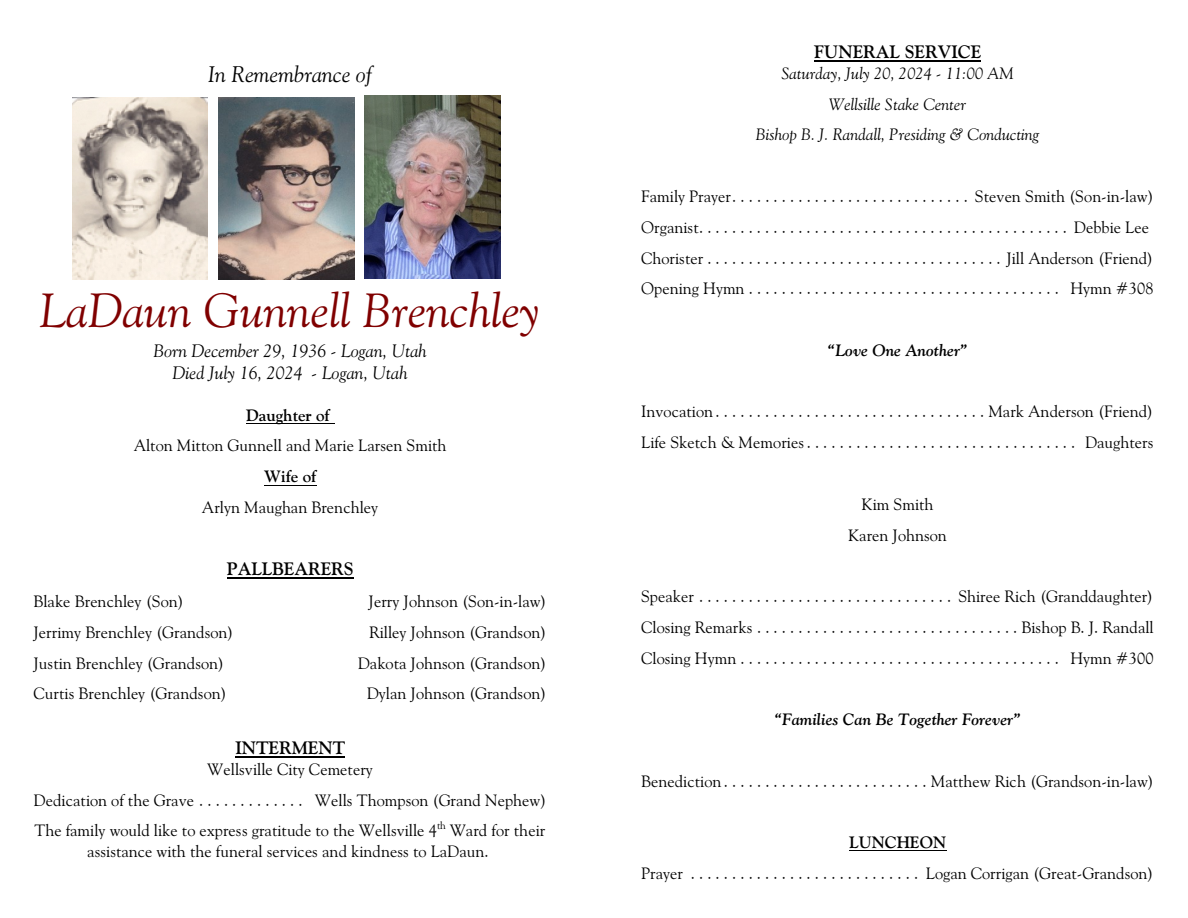
<style>
.page{position:relative;width:1188px;height:918px;background:#fff}
.page>*{position:absolute;margin:0;border:0;box-sizing:border-box;transform-origin:0 0}
.t1{font:italic 48px "Goudy Old Style BT";color:#800000}
.t2{font:italic 22.5px "Goudy Old Style BT";color:#000}
.t3{font:italic 18px/22.4px "Goudy Old Style BT";color:#000;text-align:center}
.t4{font:700 18px "Goudy Old Style BT";color:#000}
.t5{font:16.5px/30.8px "Goudy Old Style BT";color:#000;text-align:center}
.t6{font:italic 16.5px/30.8px "Goudy Old Style BT";color:#000;text-align:center}
.t7{font:italic 700 16.5px "Goudy Old Style BT";color:#000}
.t8{font:700 16.5px "Goudy Old Style BT";color:#000}
</style>
<div class="page">
<img style="left:72px;top:97px;width:136px;height:183px">
<img style="left:218px;top:97px;width:137px;height:183px">
<img style="left:365px;top:96px;width:136px;height:183px">
<hr style="left:246px;top:423px;width:88px;height:1px;background:#000">
<hr style="left:264px;top:485px;width:52px;height:1px;background:#000">
<hr style="left:227px;top:578px;width:127px;height:1px;background:#000">
<hr style="left:235px;top:757px;width:110px;height:1px;background:#000">
<hr style="left:814px;top:61px;width:167px;height:1px;background:#000">
<hr style="left:849px;top:850px;width:97px;height:1px;background:#000">
<h2 class="t2" style="left:208px;top:65px;width:166px">In Remembrance of</h2>
<h1 class="t1" style="left:40px;top:291px;width:502px">LaDaun Gunnell Brenchley</h1>
<p class="t3" style="left:154px;top:341px;width:275px">Born December 29, 1936 - Logan, Utah<br>Died July 16, 2024 - Logan, Utah</p>
<p class="t8" style="left:246px;top:408px;width:85px">Daughter of</p>
<p class="t5" style="left:134px;top:432px;width:314px">Alton Mitton Gunnell and Marie Larsen Smith</p>
<p class="t8" style="left:264px;top:470px;width:54px">Wife of</p>
<p class="t5" style="left:202px;top:493px;width:178px">Arlyn Maughan Brenchley</p>
<p class="t4" style="left:227px;top:561px;width:128px">PALLBEARERS</p>
<p class="t5" style="left:34px;top:587px;width:152px">Blake Brenchley (Son)</p>
<p class="t5" style="left:369px;top:587px;width:180px">Jerry Johnson (Son-in-law)</p>
<p class="t5" style="left:34px;top:618px;width:202px">Jerrimy Brenchley (Grandson)</p>
<p class="t5" style="left:369px;top:618px;width:179px">Rilley Johnson (Grandson)</p>
<p class="t5" style="left:34px;top:649px;width:192px">Justin Brenchley (Grandson)</p>
<p class="t5" style="left:358px;top:649px;width:190px">Dakota Johnson (Grandson)</p>
<p class="t5" style="left:34px;top:680px;width:195px">Curtis Brenchley (Grandson)</p>
<p class="t5" style="left:367px;top:680px;width:181px">Dylan Johnson (Grandson)</p>
<p class="t4" style="left:235px;top:740px;width:111px">INTERMENT</p>
<p class="t5" style="left:34px;top:755px;width:514px">Wellsville City Cemetery<br>Dedication of the Grave . . . . . . . . . . . . . Wells Thompson (Grand Nephew)<br>The family would like to express gratitude to the Wellsville 4<sup>th</sup> Ward for their</p>
<p class="t5" style="left:87px;top:837px;width:403px">assistance with the funeral services and kindness to LaDaun.</p>
<p class="t4" style="left:814px;top:44px;width:168px">FUNERAL SERVICE</p>
<p class="t6" style="left:756px;top:59px;width:285px">Saturday, July 20, 2024 - 11:00 AM<br>Wellsille Stake Center<br>Bishop B. J. Randall, Presiding &amp; Conducting</p>
<p class="t5" style="left:641px;top:182px;width:514px;text-align:left">Family Prayer. . . . . . . . . . . . . . . . . . . . . . . . . . . . . Steven Smith (Son-in-law)<br>Organist............................................. Debbie Lee Chorister....................................Jill Anderson (Friend)<br>Opening Hymn...................................... Hymn #308</p>
<p class="t7" style="left:828px;top:343px;width:141px">“Love One Another”</p>
<p class="t5" style="left:641px;top:398px;width:514px;text-align:left">Invocation.................................Mark Anderson (Friend)<br>Life Sketch &amp; Memories................................. Daughters</p>
<p class="t5" style="left:848px;top:490px;width:100px">Kim Smith<br>Karen Johnson</p>
<p class="t5" style="left:641px;top:582px;width:514px;text-align:justify">Speaker............................... Shiree Rich (Granddaughter)<br>Closing Remarks................................Bishop B. J. Randall Closing Hymn....................................... Hymn #300</p>
<p class="t7" style="left:775px;top:713px;width:248px">“Families Can Be Together Forever”</p>
<p class="t5" style="left:641px;top:767px;width:514px">Benediction . . . . . . . . . . . . . . . . . . . . . . . . . Matthew Rich (Grandson-in-law)</p>
<p class="t8" style="left:849px;top:836px;width:98px">LUNCHEON</p>
<p class="t5" style="left:641px;top:859px;width:514px">Prayer . . . . . . . . . . . . . . . . . . . . . . . . . . . . Logan Corrigan (Great-Grandson)</p>
</div>
